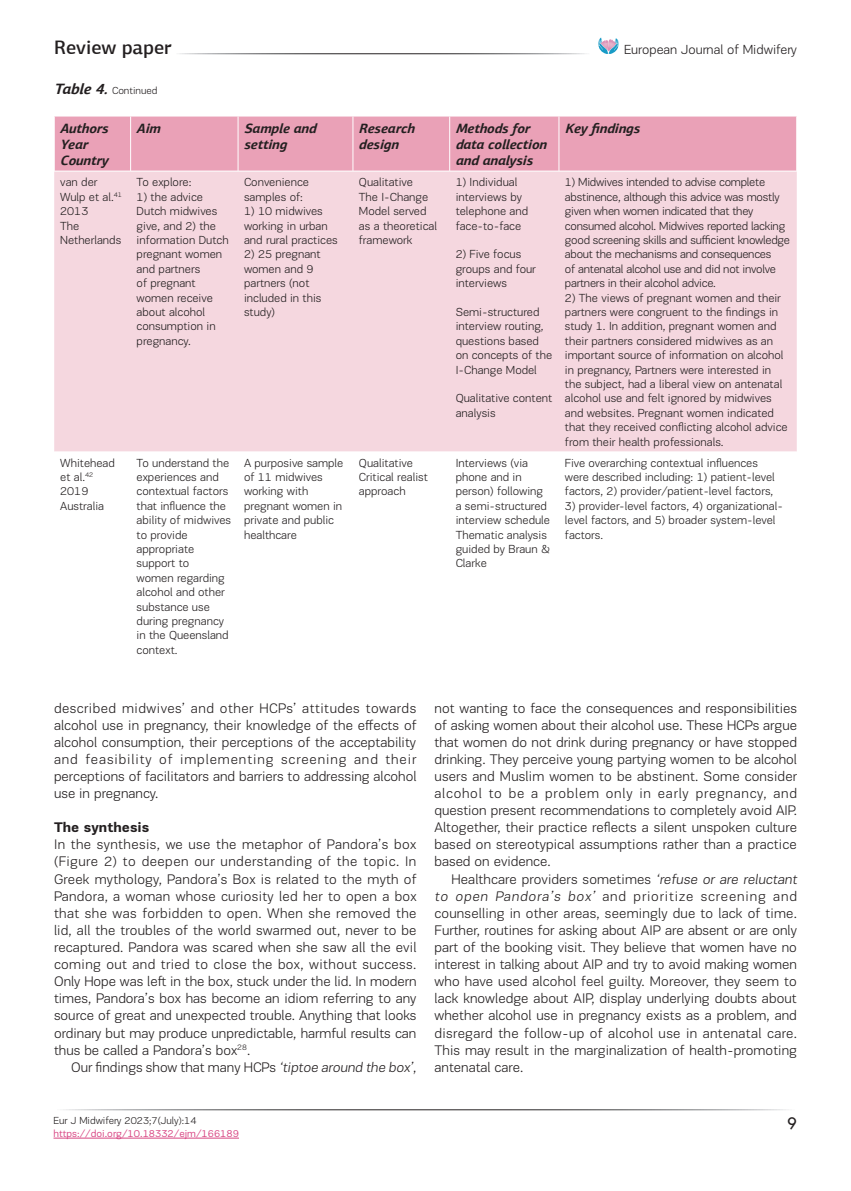
<style>
.page{position:relative;width:851px;height:1191px;background:#fff}
.page>*{position:absolute;margin:0;border:0;box-sizing:border-box;transform-origin:0 0}
.t1{font:500 19.5px "PF Agora Sans Pro";color:#231f20}
.t2{font:18px "Tw Cen";color:#231f20}
.t3{font:300 14.25px/17.1px "PF Encore Sans Pro";letter-spacing:.005em;color:#231f20;text-align:justify}
.t4{font:700 14.25px "PF Encore Sans Pro";color:#231f20}
.t5{font:italic 700 13.5px/16.2px "PF Agora Sans Pro";letter-spacing:-.005em;color:#231f20}
.t6{font:300 13.5px "PF Encore Sans Pro";color:#231f20}
.t7{font:300 12px/14.4px "PF Encore Sans Pro";color:#231f20}
.t8{font:300 12px/14.4px "PF Encore Sans Pro";letter-spacing:-.02em;color:#231f20}
.t9{font:300 10.5px "PF Encore Sans Pro";color:#231f20}
.t10{font:10.5px "PF Encore Sans Pro";color:#d84482}
.s1{font-family:"PF Agora Sans Pro";font-weight:700;font-style:italic;font-size:15px}
</style>
<div class="page">
<hr style="left:53px;top:1137px;width:186px;height:1px;background:#d84482">
<svg style="left:598px;top:37px;width:20px;height:17px"></svg>
<div style="left:55px;top:117px;width:741px;height:54px;background:#eaa1b7"></div>
<div style="left:54px;top:172px;width:742px;height:279px;background:#f5d7df"></div>
<svg style="left:54px;top:451px;width:742px;height:1px"></svg>
<hr style="left:130px;top:117px;width:1px;height:54px;background:#fff">
<hr style="left:238px;top:117px;width:1px;height:54px;background:#fff">
<hr style="left:352px;top:117px;width:1px;height:54px;background:#fff">
<hr style="left:449px;top:117px;width:1px;height:54px;background:#fff">
<hr style="left:558px;top:117px;width:1px;height:54px;background:#fff">
<h1 class="t1" style="left:54px;top:35px;width:119px">Review paper</h1>
<p class="t9" style="left:54px;top:85px;width:105px"><span class="s1">Table 4.</span> Continued</p>
<p class="t6" style="left:624px;top:42px;width:174px">European Journal of Midwifery</p>
<p class="t5" style="left:60px;top:120px;width:52px">Authors<br>Year<br>Country</p>
<p class="t5" style="left:137px;top:120px;width:28px">Aim</p>
<p class="t5" style="left:244px;top:120px;width:76px">Sample and setting</p>
<p class="t5" style="left:359px;top:120px;width:59px">Research design</p>
<p class="t5" style="left:455px;top:120px;width:95px">Methods for data collection and analysis</p>
<p class="t5" style="left:565px;top:120px;width:79px">Key findings</p>
<p class="t7" style="left:60px;top:175px;width:63px">van der<br>Wulp et al.<sup>41<br></sup>2013<br>The<br>Netherlands</p>
<p class="t7" style="left:137px;top:175px;width:56px">To explore:</p>
<p class="t7" style="left:359px;top:175px;width:79px">Qualitative<br>The I-Change<br>Model served as a theoretical framework</p>
<p class="t7" style="left:455px;top:175px;width:74px">1) Individual interviews by telephone and face-to-face</p>
<p class="t7" style="left:455px;top:247px;width:82px">2) Five focus groups and four interviews</p>
<p class="t7" style="left:455px;top:305px;width:98px">Semi-structured interview routing, questions based on concepts of the<br>I-Change Model</p>
<p class="t7" style="left:455px;top:391px;width:98px">Qualitative content analysis</p>
<p class="t8" style="left:565px;top:175px;width:226px">1) Midwives intended to advise complete abstinence, although this advice was mostly given when women indicated that they consumed alcohol. Midwives reported lacking good screening skills and sufficient knowledge about the mechanisms and consequences<br>of antenatal alcohol use and did not involve partners in their alcohol advice.</p>
<p class="t7" style="left:565px;top:290px;width:224px">2) The views of pregnant women and their partners were congruent to the findings in study 1. In addition, pregnant women and their partners considered midwives as an important source of information on alcohol in pregnancy, Partners were interested in the subject, had a liberal view on antenatal alcohol use and felt ignored by midwives and websites. Pregnant women indicated that they received conflicting alcohol advice from their health professionals.</p>
<p class="t7" style="left:244px;top:175px;width:66px">Convenience samples of:</p>
<p class="t7" style="left:244px;top:204px;width:95px">1) 10 midwives working in urban and rural practices</p>
<p class="t7" style="left:244px;top:247px;width:79px">2) 25 pregnant women and 9 partners (not included in this study)</p>
<p class="t7" style="left:137px;top:189px;width:94px">1) the advice<br>Dutch midwives give, and 2) the information Dutch pregnant women and partners<br>of pregnant women receive about alcohol consumption in pregnancy.</p>
<p class="t7" style="left:60px;top:455px;width:56px">Whitehead et al.<sup>42<br></sup>2019<br>Australia</p>
<p class="t7" style="left:137px;top:455px;width:96px">To understand the experiences and contextual factors that influence the ability of midwives to provide appropriate support to<br>women regarding alcohol and other substance use during pregnancy in the Queensland context.</p>
<p class="t7" style="left:244px;top:455px;width:101px">A purposive sample of 11 midwives working with pregnant women in private and public healthcare</p>
<p class="t7" style="left:359px;top:455px;width:70px">Qualitative<br>Critical realist approach</p>
<p class="t7" style="left:455px;top:455px;width:96px">Interviews (via phone and in person) following a semi-structured interview schedule<br>Thematic analysis guided by Braun &amp;<br>Clarke</p>
<p class="t7" style="left:565px;top:455px;width:211px">Five overarching contextual influences were described including: 1) patient-level factors, 2) provider/patient-level factors,</p>
<p class="t7" style="left:565px;top:498px;width:219px">3) provider-level factors, 4) organizational&shy;level factors, and 5) broader system-level factors.</p>
<p class="t3" style="left:54px;top:699px;width:364px">described midwives’ and other HCPs’ attitudes towards alcohol use in pregnancy, their knowledge of the effects of alcohol consumption, their perceptions of the acceptability and feasibility of implementing screening and their perceptions of facilitators and barriers to addressing alcohol use in pregnancy.</p>
<p class="t4" style="left:54px;top:818px;width:97px">The synthesis</p>
<p class="t3" style="left:54px;top:836px;width:364px">In the synthesis, we use the metaphor of Pandora’s box (Figure 2) to deepen our understanding of the topic. In Greek mythology, Pandora’s Box is related to the myth of Pandora, a woman whose curiosity led her to open a box that she was forbidden to open. When she removed the lid, all the troubles of the world swarmed out, never to be recaptured. Pandora was scared when she saw all the evil coming out and tried to close the box, without success.<br>Only Hope was left in the box, stuck under the lid. In modern times, Pandora’s box has become an idiom referring to any source of great and unexpected trouble. Anything that looks ordinary but may produce unpredictable, harmful results can thus be called a Pandora’s box<sup>28</sup>.</p>
<p class="t3" style="left:71px;top:1058px;width:347px">Our findings show that many HCPs ‘tiptoe around the box’,</p>
<p class="t3" style="left:434px;top:699px;width:364px">not wanting to face the consequences and responsibilities of asking women about their alcohol use. These HCPs argue that women do not drink during pregnancy or have stopped drinking. They perceive young partying women to be alcohol users and Muslim women to be abstinent. Some consider alcohol to be a problem only in early pregnancy, and question present recommendations to completely avoid AIP.<br>Altogether, their practice reflects a silent unspoken culture based on stereotypical assumptions rather than a practice based on evidence.</p>
<p class="t3" style="left:434px;top:870px;width:366px;text-align:left;text-indent:17px">Healthcare providers sometimes ‘refuse or are reluctant to open Pandora’s box’ and prioritize screening and counselling in other areas, seemingly due to lack of time.<br>Further, routines for asking about AIP are absent or are only part of the booking visit. They believe that women have no interest in talking about AIP and try to avoid making women who have used alcohol feel guilty. Moreover, they seem to lack knowledge about AIP, display underlying doubts about whether alcohol use in pregnancy exists as a problem, and disregard the follow-up of alcohol use in antenatal care.<br>This may result in the marginalization of health-promoting antenatal care.</p>
<p class="t9" style="left:53px;top:1114px;width:145px">Eur J Midwifery 2023;7(July):14</p>
<p class="t2" style="left:786px;top:1112px;width:11px">9</p>
<p class="t10" style="left:53px;top:1127px;width:187px">https://doi.org/10.18332/ejm/166189</p>
</div>
